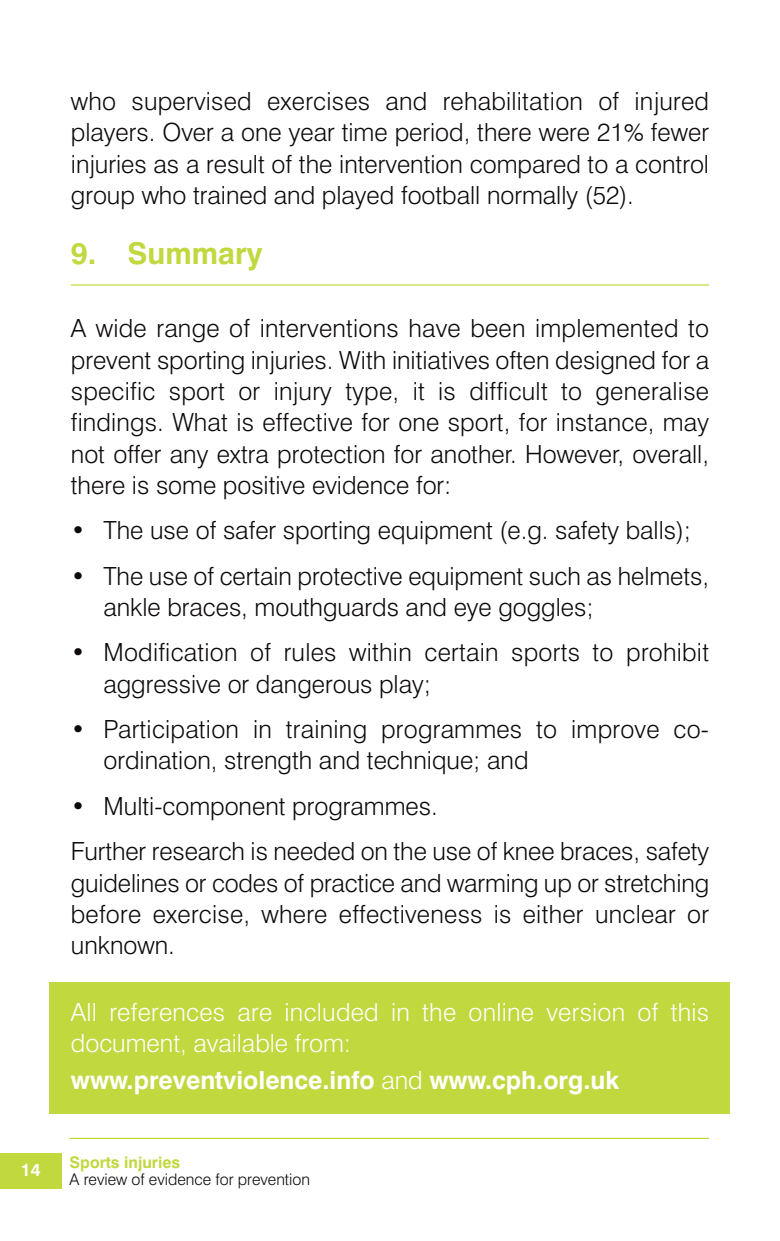
<style>
.page{position:relative;width:780px;height:1241px;background:#fff}
.page>*{position:absolute;margin:0;border:0;box-sizing:border-box;transform-origin:0 0}
.t1{font:700 30px "Swiss 721 BT";color:#c2d83f}
.t2{font:300 25px/31.2px "Swiss 721 BT";color:#0d090a}
.t3{font:300 25px/31.2px "Swiss 721 BT";letter-spacing:.01em;color:#fff}
.t4{font:700 25px "Swiss 721 BT";color:#fff}
.t5{font:700 17.5px "Swiss 721 BT";color:#fff}
.t6{font:300 16px "Swiss 721 BT";color:#0d090a}
.t7{font:700 16px "Swiss 721 BT";color:#c2d83f}
.s1{font-weight:300}
</style>
<div class="page">
<div style="left:50px;top:982px;width:680px;height:131px;background:#c2d83f"></div>
<hr style="left:71px;top:284px;width:638px;height:1px;background:#c2d83f">
<hr style="left:70px;top:1137px;width:639px;height:1px;background:#c2d83f">
<div style="left:0;top:1153px;width:61px;height:35px;background:#c2d83f"></div>
<p class="t5" style="left:21px;top:1163px;width:21px">14</p>
<p class="t2" style="left:71px;top:88px;width:639px;text-align:justify">who supervised exercises and rehabilitation of injured players. Over a one year time period, there were 21% fewer injuries as a result of the intervention compared to a control group who trained and played football normally (52).</p>
<p class="t1" style="left:71px;top:242px;width:193px">9. Summary</p>
<p class="t2" style="left:71px;top:315px;width:639px;text-align:justify">A wide range of interventions have been implemented to prevent sporting injuries. With initiatives often designed for a specific sport or injury type, it is difficult to generalise findings. What is effective for one sport, for instance, may not offer any extra protection for another. However, overall, there is some positive evidence for:</p>
<p class="t2" style="left:71px;top:517px;width:621px">• The use of safer sporting equipment (e.g. safety balls);</p>
<p class="t2" style="left:103px;top:562px;width:607px;text-indent:-32px">• The use of certain protective equipment such as helmets, ankle braces, mouthguards and eye goggles;</p>
<p class="t2" style="left:103px;top:639px;width:607px;text-indent:-33px">• Modification of rules within certain sports to prohibit aggressive or dangerous play;</p>
<p class="t2" style="left:103px;top:716px;width:607px;text-indent:-33px">• Participation in training programmes to improve co&shy;ordination, strength and technique; and</p>
<p class="t2" style="left:71px;top:785px;width:639px;line-height:45.5px">• Multi-component programmes.<br>Further research is needed on the use of knee braces, safety</p>
<p class="t2" style="left:71px;top:869px;width:639px;text-align:justify">guidelines or codes of practice and warming up or stretching before exercise, where effectiveness is either unclear or unknown.</p>
<p class="t3" style="left:71px;top:998px;width:639px">All references are included in the online version of this document, available from:</p>
<p class="t4" style="left:71px;top:1070px;width:550px">www.preventviolence.info <span class="s1">and</span> www.cph.org.uk</p>
<p class="t7" style="left:70px;top:1156px;width:112px">Sports injuries</p>
<p class="t6" style="left:70px;top:1173px;width:242px">A review of evidence for prevention</p>
</div>
